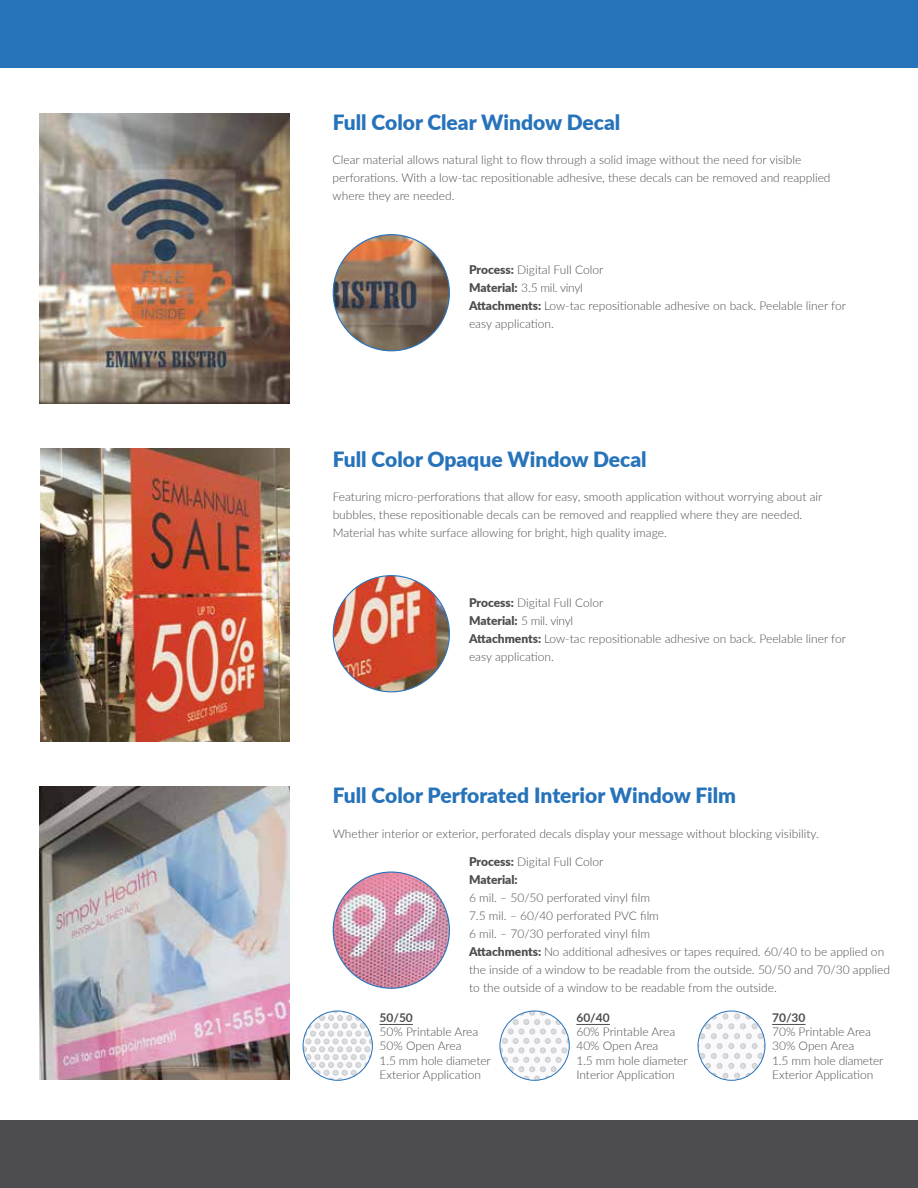
<style>
.page{position:relative;width:918px;height:1188px;background:#fff}
.page>*{position:absolute;margin:0;border:0;box-sizing:border-box;transform-origin:0 0}
.t1{font:900 21px "Lato";color:#2773ba}
.t2{font:300 12px/18px "Lato";color:#4d4d4f}
.t3{font:900 12px/18px "Lato";color:#4d4d4f}
.t4{font:700 12px "Lato";color:#4d4d4f}
.s1{font-weight:900}
.s2{font-weight:300}
</style>
<div class="page">
<img style="left:333px;top:235px;width:116px;height:116px;border-radius:58px">
<img style="left:40px;top:113px;width:250px;height:290px">
<img style="left:40px;top:449px;width:250px;height:293px">
<img style="left:40px;top:786px;width:250px;height:294px">
<div style="left:0;top:1120px;width:918px;height:68px;background:#4d4d4f"></div>
<div style="left:0;top:0;width:918px;height:67px;background:#2773ba"></div>
<img style="left:333px;top:576px;width:116px;height:116px;border-radius:58px">
<img style="left:333px;top:872px;width:116px;height:116px;border-radius:58px">
<div style="left:303px;top:1011px;width:69px;height:69px;background:#000;opacity:.2"></div>
<div style="left:303px;top:1011px;width:70px;height:70px;border:1px solid #2773ba;border-radius:50%"></div>
<hr style="left:380px;top:1024px;width:33px;height:1px;background:#4d4d4f">
<div style="left:500px;top:1011px;width:69px;height:69px;background:#000;opacity:.2"></div>
<div style="left:500px;top:1011px;width:70px;height:70px;border:1px solid #2773ba;border-radius:50%"></div>
<hr style="left:576px;top:1024px;width:34px;height:1px;background:#4d4d4f">
<div style="left:698px;top:1011px;width:67px;height:69px;background:#000;opacity:.2"></div>
<div style="left:698px;top:1011px;width:67px;height:70px;border:1px solid #2773ba;border-radius:50%"></div>
<hr style="left:772px;top:1024px;width:34px;height:1px;background:#4d4d4f">
<h1 class="t1" style="left:333px;top:107px;width:289px">Full Color Clear Window Decal</h1>
<p class="t2" style="left:333px;top:151px;width:499px">Clear material allows natural light to flow through a solid image without the need for visible perforations. With a low-tac repositionable adhesive, these decals can be removed and reapplied where they are needed.</p>
<p class="t2" style="left:469px;top:261px;width:379px"><span class="s1">Process:</span> Digital Full Color<br><span class="s1">Material:</span> 3.5 mil. vinyl<br><span class="s1">Attachments:</span> Low-tac repositionable adhesive on back. Peelable liner for easy application.</p>
<h1 class="t1" style="left:333px;top:443px;width:316px">Full Color Opaque Window Decal</h1>
<p class="t2" style="left:333px;top:487px;width:491px">Featuring micro-perforations that allow for easy, smooth application without worrying about air bubbles, these repositionable decals can be removed and reapplied where they are needed.<br>Material has white surface allowing for bright, high quality image.</p>
<p class="t2" style="left:469px;top:593px;width:379px"><span class="s1">Process:</span> Digital Full Color<br><span class="s1">Material:</span> 5 mil. vinyl<br><span class="s1">Attachments:</span> Low-tac repositionable adhesive on back. Peelable liner for easy application.</p>
<h1 class="t1" style="left:333px;top:780px;width:405px">Full Color Perforated Interior Window Film</h1>
<p class="t2" style="left:333px;top:824px;width:488px">Whether interior or exterior, perforated decals display your message without blocking visibility.</p>
<p class="t3" style="left:469px;top:853px;width:136px">Process: <span class="s2">Digital Full Color<br></span>Material:</p>
<p class="t2" style="left:469px;top:889px;width:423px">6 mil. – 50/50 perforated vinyl film<br>7.5 mil. – 60/40 perforated PVC film<br>6 mil. – 70/30 perforated vinyl film<br><span class="s1">Attachments:</span> No additional adhesives or tapes required. 60/40 to be applied on the inside of a window to be readable from the outside. 50/50 and 70/30 applied to the outside of a window to be readable from the outside.</p>
<p class="t4" style="left:380px;top:1008px;width:35px">50/50</p>
<p class="t2" style="left:380px;top:1024px;width:113px;line-height:14.4px">50% Printable Area<br>50% Open Area<br>1.5 mm hole diameter<br>Exterior Application</p>
<p class="t4" style="left:576px;top:1008px;width:35px">60/40</p>
<p class="t2" style="left:576px;top:1024px;width:113px;line-height:14.4px">60% Printable Area<br>40% Open Area<br>1.5 mm hole diameter<br>Interior Application</p>
<p class="t4" style="left:772px;top:1008px;width:35px">70/30</p>
<p class="t2" style="left:772px;top:1024px;width:113px;line-height:14.4px">70% Printable Area<br>30% Open Area<br>1.5 mm hole diameter<br>Exterior Application</p>
</div>
